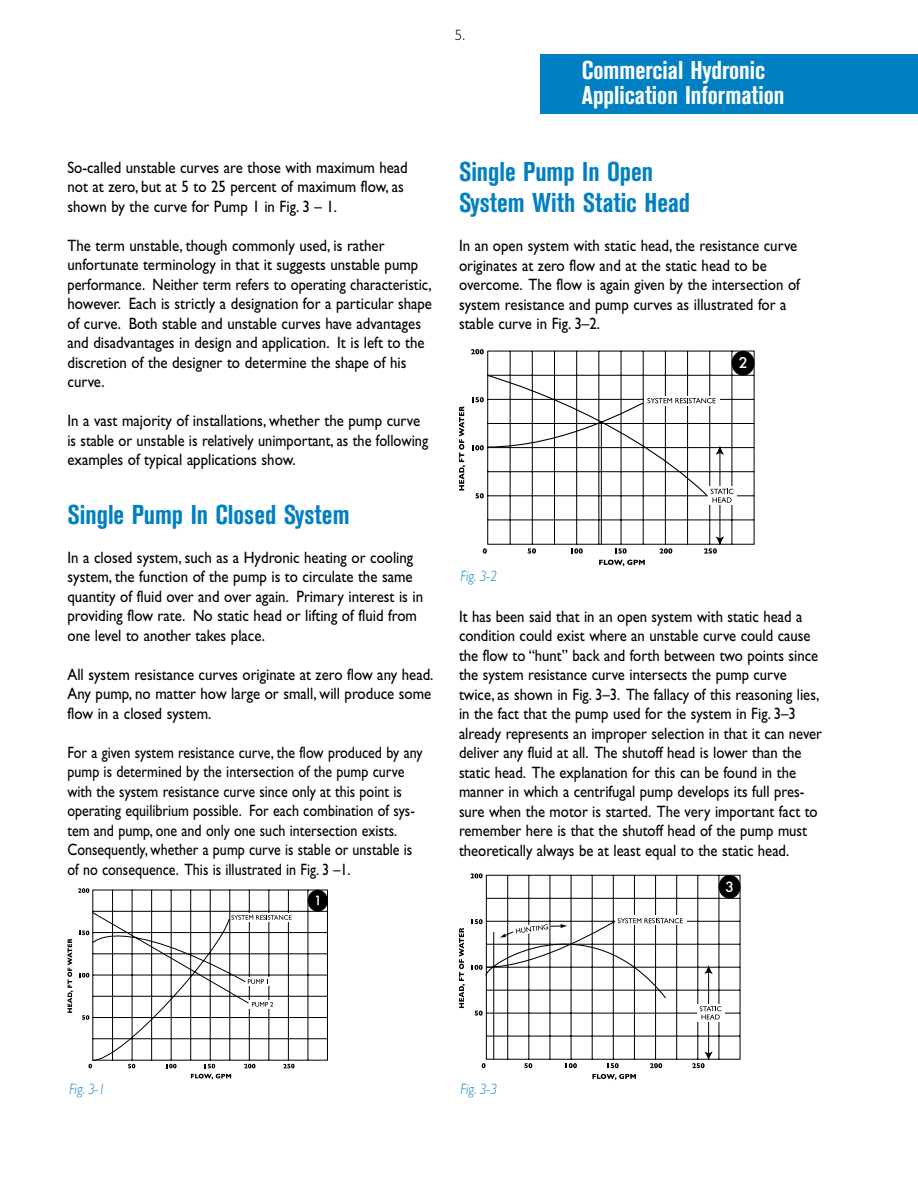
<style>
.page{position:relative;width:918px;height:1188px;background:#fff}
.page>*{position:absolute;margin:0;border:0;box-sizing:border-box;transform-origin:0 0}
.t1{font:700 condensed 27px/31.5px "Akzidenz Grotesk BE";color:#0080c3}
.t2{font:700 condensed 25.5px/25.5px "Akzidenz Grotesk BE";color:#fff}
.t3{font:16.5px/19.5px "Gill Sans";color:#000;scale:.9 1}
.t4{font:16.5px/19.5px "Gill Sans";color:#000;scale:.89 1}
.t5{font:16.5px/19.5px "Gill Sans";color:#000;scale:.85 1}
.t6{font:italic 300 15px "Gill Sans";color:#0080c3;scale:.9 1}
.t7{font:300 15px "Gill Sans";color:#000}
.t8{font:500 14.55px "Futura";color:#fff}
.t9{font:500 13.8px "Futura";color:#fff}
</style>
<div class="page">
<div style="left:540px;top:54px;width:378px;height:59px;background:#0080c3"></div>
<svg style="left:191px;top:1074px;width:40px;height:5px"></svg>
<svg style="left:68px;top:888px;width:260px;height:180px"></svg>
<svg style="left:483px;top:548px;width:4px;height:6px"></svg>
<svg style="left:528px;top:548px;width:8px;height:6px"></svg>
<svg style="left:571px;top:548px;width:12px;height:6px"></svg>
<svg style="left:615px;top:548px;width:12px;height:6px"></svg>
<svg style="left:659px;top:548px;width:13px;height:6px"></svg>
<svg style="left:487px;top:350px;width:268px;height:195px"></svg>
<svg style="left:471px;top:349px;width:13px;height:5px"></svg>
<svg style="left:459px;top:406px;width:6px;height:84px"></svg>
<svg style="left:599px;top:560px;width:46px;height:6px"></svg>
<div style="left:732px;top:351px;width:23px;height:25px;background:#000;border-radius:50%"></div>
<hr style="left:720px;top:452px;width:1px;height:88px;background:#000">
<svg style="left:704px;top:536px;width:21px;height:18px"></svg>
<div style="left:708px;top:486px;width:28px;height:19px;background:#fff"></div>
<hr style="left:601px;top:422px;width:1px;height:123px;background:#000">
<svg style="left:472px;top:374px;width:261px;height:129px"></svg>
<svg style="left:482px;top:1063px;width:4px;height:5px"></svg>
<svg style="left:524px;top:1063px;width:8px;height:5px"></svg>
<svg style="left:566px;top:1063px;width:11px;height:5px"></svg>
<svg style="left:608px;top:1063px;width:11px;height:5px"></svg>
<svg style="left:650px;top:1063px;width:12px;height:5px"></svg>
<svg style="left:486px;top:875px;width:255px;height:185px"></svg>
<svg style="left:475px;top:1011px;width:8px;height:5px"></svg>
<svg style="left:470px;top:873px;width:13px;height:5px"></svg>
<svg style="left:459px;top:928px;width:6px;height:80px"></svg>
<svg style="left:592px;top:1074px;width:44px;height:6px"></svg>
<div style="left:719px;top:875px;width:22px;height:24px;background:#000;border-radius:50%"></div>
<div style="left:615px;top:915px;width:71px;height:10px;background:#fff"></div>
<hr style="left:708px;top:971px;width:1px;height:84px;background:#000">
<svg style="left:692px;top:1051px;width:21px;height:17px"></svg>
<svg style="left:704px;top:966px;width:9px;height:8px"></svg>
<div style="left:697px;top:1004px;width:27px;height:18px;background:#fff"></div>
<svg style="left:700px;top:1006px;width:21px;height:13px"></svg>
<hr style="left:493px;top:932px;width:1px;height:128px;background:#000">
<svg style="left:472px;top:900px;width:211px;height:100px"></svg>
<p class="t3" style="left:68px;top:157px;width:380px">So-called unstable curves are those with maximum head not at zero, but at 5 to 25 percent of maximum flow, as shown by the curve for Pump 1 in Fig. 3 – 1.</p>
<p class="t3" style="left:68px;top:235px;width:407px">The term unstable, though commonly used, is rather unfortunate terminology in that it suggests unstable pump performance. Neither term refers to operating characteristic, however. Each is strictly a designation for a particular shape of curve. Both stable and unstable curves have advantages and disadvantages in design and application. It is left to the discretion of the designer to determine the shape of his curve.</p>
<p class="t3" style="left:67px;top:411px;width:402px">In a vast majority of installations, whether the pump curve is stable or unstable is relatively unimportant, as the following examples of typical applications show.</p>
<h1 class="t1" style="left:68px;top:499px;width:284px">Single Pump In Closed System</h1>
<p class="t3" style="left:68px;top:547px;width:397px">In a closed system, such as a Hydronic heating or cooling system, the function of the pump is to circulate the same quantity of fluid over and over again. Primary interest is in providing flow rate. No static head or lifting of fluid from one level to another takes place.</p>
<p class="t3" style="left:68px;top:665px;width:408px">All system resistance curves originate at zero flow any head.<br>Any pump, no matter how large or small, will produce some flow in a closed system.</p>
<p class="t5" style="left:68px;top:742px;width:419px">For a given system resistance curve, the flow produced by any pump is determined by the intersection of the pump curve with the system resistance curve since only at this point is operating equilibrium possible. For each combination of sys&shy;tem and pump, one and only one such intersection exists.<br>Consequently, whether a pump curve is stable or unstable is of no consequence. This is illustrated in Fig. 3 –1.</p>
<p class="t7" style="left:455px;top:26px;width:12px">5.</p>
<h2 class="t2" style="left:582px;top:58px;width:204px">Commercial Hydronic<br>Application Information</h2>
<h1 class="t1" style="left:459px;top:156px;width:233px">Single Pump In Open<br>System With Static Head</h1>
<p class="t3" style="left:459px;top:236px;width:380px">In an open system with static head, the resistance curve originates at zero flow and at the static head to be overcome. The flow is again given by the intersection of system resistance and pump curves as illustrated for a stable curve in Fig. 3–2.</p>
<p class="t6" style="left:460px;top:567px;width:42px">Fig. 3-2</p>
<p class="t8" style="left:739px;top:354px;width:10px">2</p>
<p class="t4" style="left:459px;top:606px;width:409px">It has been said that in an open system with static head a condition could exist where an unstable curve could cause the flow to “hunt” back and forth between two points since the system resistance curve intersects the pump curve twice, as shown in Fig. 3–3. The fallacy of this reasoning lies, in the fact that the pump used for the system in Fig. 3–3 already represents an improper selection in that it can never deliver any fluid at all. The shutoff head is lower than the static head. The explanation for this can be found in the manner in which a centrifugal pump develops its full pres&shy;sure when the motor is started. The very important fact to remember here is that the shutoff head of the pump must theoretically always be at least equal to the static head.</p>
<p class="t9" style="left:725px;top:878px;width:10px">3</p>
<p class="t6" style="left:69px;top:1081px;width:42px">Fig. 3-1</p>
<p class="t6" style="left:460px;top:1080px;width:42px">Fig. 3-3</p>
</div>
